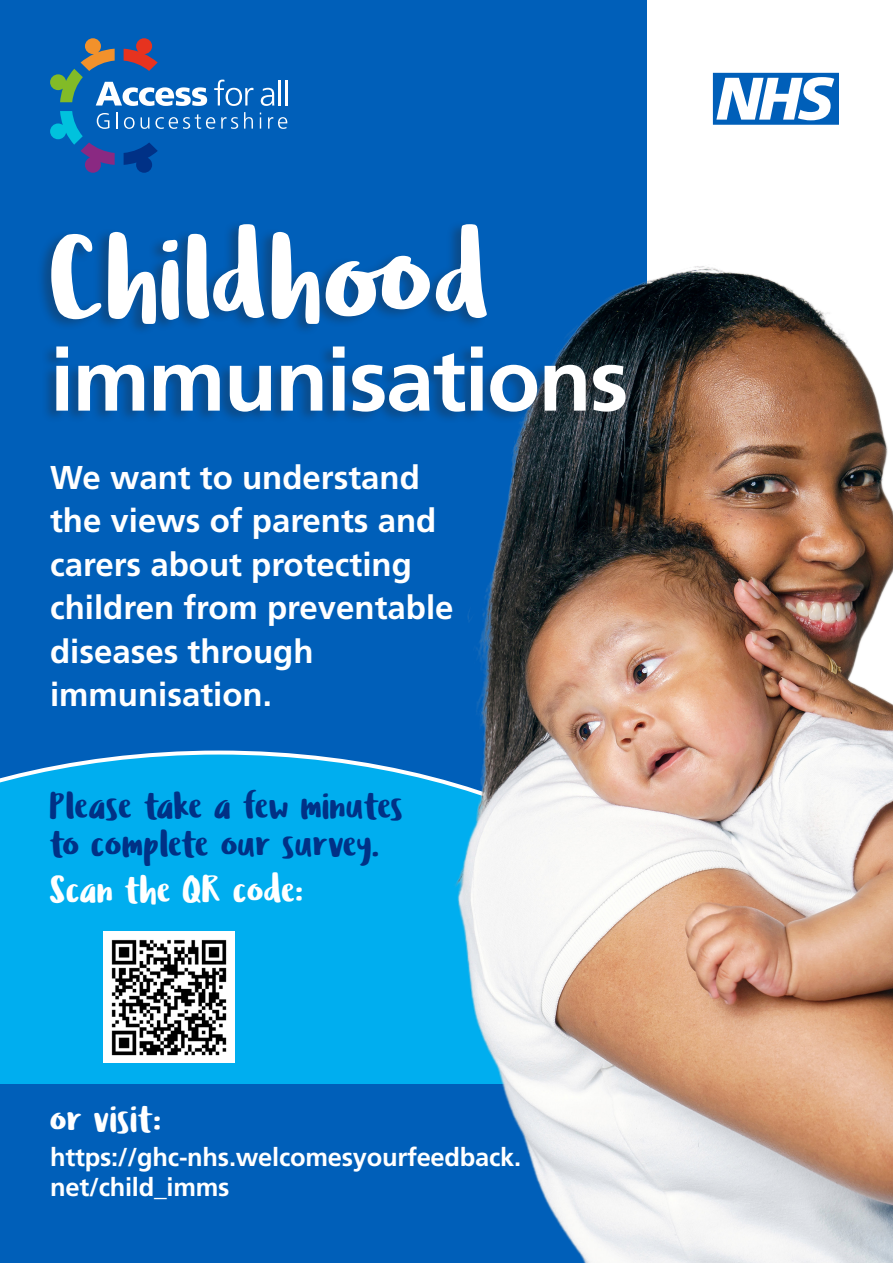
<style>
.page{position:relative;width:893px;height:1263px;background:#fff}
.page>*{position:absolute;margin:0;border:0;box-sizing:border-box;transform-origin:0 0}
.t1{font:120.45px "Ludicrous";color:#fff}
.t2{font:700 87px "Frutiger LT Std";letter-spacing:-.02em;color:#fff}
.t3{font:39px/37.5px "Ludicrous";color:#003186}
.t4{font:39px "Ludicrous";color:#fff}
.t5{font:700 33px/43.5px "Frutiger LT Std";color:#fff}
.t6{font:700 25.5px/30.6px "Frutiger LT Std";letter-spacing:-.01em;color:#fff}
</style>
<div class="page">
<div style="left:0;top:0;width:646px;height:1108px;background:#005fb9"></div>
<div style="left:0;top:750px;width:319px;height:334px;background:#00aeef"></div>
<div style="left:0;top:1084px;width:893px;height:179px;background:#005fb9"></div>
<img style="left:319px;top:257px;width:574px;height:1006px">
<div style="left:36px;top:220px;width:590px;height:204px;background:#231f20;opacity:.3"></div>
<svg style="left:260px;top:113px;width:1px;height:16px"></svg>
<svg style="left:268px;top:117px;width:19px;height:12px"></svg>
<svg style="left:261px;top:88px;width:13px;height:18px"></svg>
<hr style="left:278px;top:80px;width:3px;height:26px;background:#fff">
<hr style="left:285px;top:80px;width:2px;height:26px;background:#fff">
<svg style="left:50px;top:38px;width:203px;height:135px"></svg>
<svg style="left:713px;top:72px;width:126px;height:53px"></svg>
<div style="left:103px;top:931px;width:132px;height:132px;background:#fff"></div>
<img style="left:111px;top:939px;width:116px;height:117px">
<p class="t1" style="left:50px;top:194px;width:444px">Childhood</p>
<p class="t2" style="left:50px;top:329px;width:580px">immunisations</p>
<p class="t5" style="left:50px;top:456px;width:405px">We want to understand the views of parents and carers about protecting children from preventable diseases through immunisation.</p>
<p class="t3" style="left:50px;top:787px;width:355px">Please take a few minutes to complete our survey.</p>
<p class="t4" style="left:50px;top:862px;width:255px">Scan the QR code:</p>
<p class="t4" style="left:50px;top:1091px;width:113px">or visit:</p>
<p class="t6" style="left:50px;top:1142px;width:473px">https://ghc-nhs.welcomesyourfeedback. net/child_imms</p>
</div>
